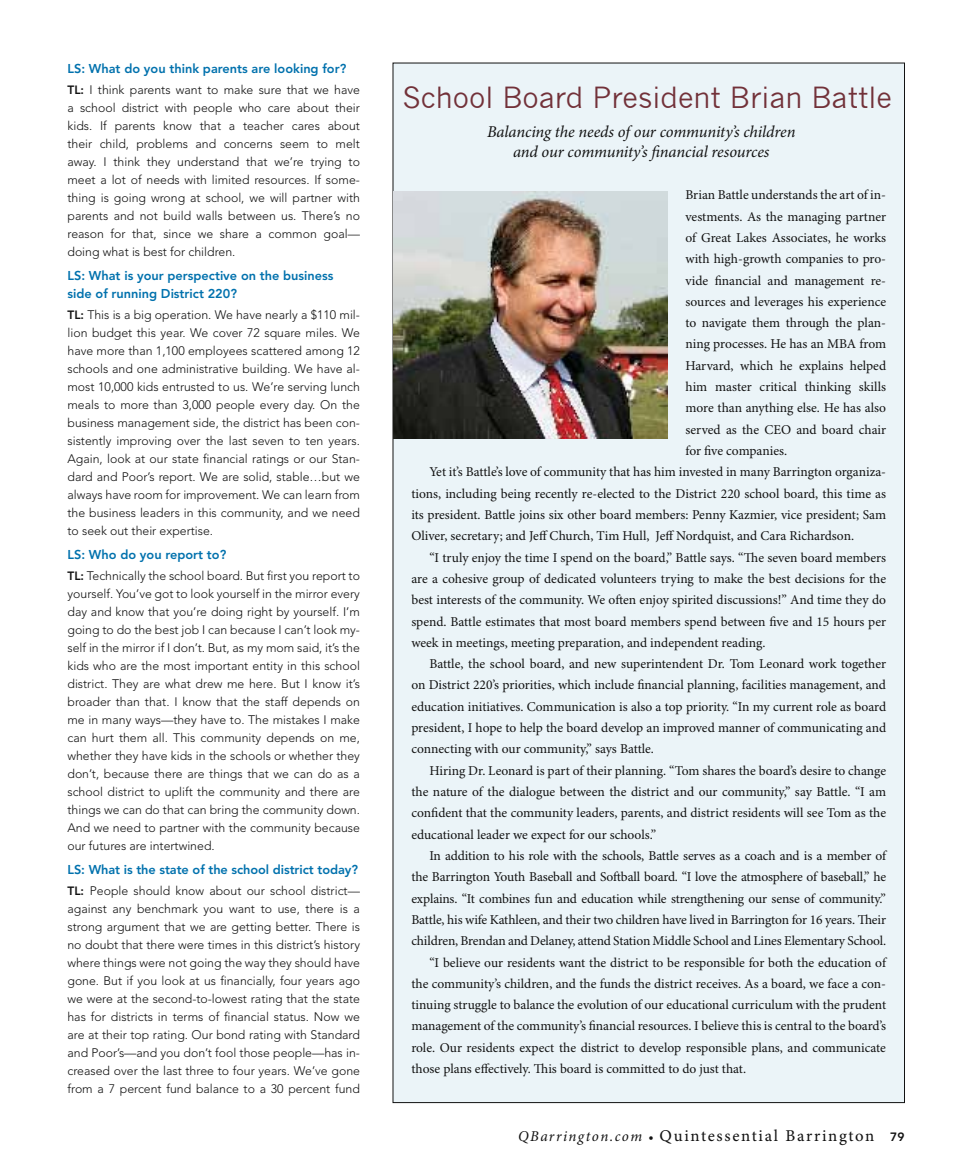
<style>
.page{position:relative;width:972px;height:1175px;background:#fff}
.page>*{position:absolute;margin:0;border:0;box-sizing:border-box;transform-origin:0 0}
.t1{font:28.5px "News Gothic";color:#723139}
.t2{font:italic 16.5px/20.2px "Minion Pro";letter-spacing:-.01em;color:#121212;text-align:center}
.t3{font:16.5px "Minion Pro Capt";letter-spacing:.1em;color:#121212}
.t4{font:13.5px "Minion Pro";letter-spacing:-.005em;color:#121212}
.t5{font:800 12.75px/18px "Avenir LT Std";color:#0071ad}
.t6{font:300 12.3px/18px "Avenir LT Std";color:#121212;text-align:justify}
.s1{font-weight:800;font-size:12px}
.s2{font-family:"Minion Pro";font-style:italic;font-size:15px}
.s3{font-family:"Minion Pro";font-size:13.5px}
.s4{font-family:"Avenir LT Std";font-weight:800;font-size:12px}
</style>
<div class="page">
<div style="left:393px;top:63px;width:511px;height:1039px;background:#ebf4f8"></div>
<img style="left:393px;top:192px;width:275px;height:246px">
<p class="t5" style="left:68px;top:59px;width:280px">LS: What do you think parents are looking for?</p>
<p class="t6" style="left:68px;top:80px;width:294px"><span class="s1">TL:</span> I think parents want to make sure that we have a school district with people who care about their kids. If parents know that a teacher cares about their child, problems and concerns seem to melt away. I think they understand that we’re trying to meet a lot of needs with limited resources. If some&shy;thing is going wrong at school, we will partner with parents and not build walls between us. There’s no reason for that, since we share a common goal— doing what is best for children.</p>
<p class="t5" style="left:68px;top:266px;width:268px">LS: What is your perspective on the business side of running District 220?</p>
<p class="t6" style="left:68px;top:305px;width:294px"><span class="s1">TL:</span> This is a big operation. We have nearly a $110 mil&shy;lion budget this year. We cover 72 square miles. We have more than 1,100 employees scattered among 12 schools and one administrative building. We have al&shy;most 10,000 kids entrusted to us. We’re serving lunch meals to more than 3,000 people every day. On the business management side, the district has been con&shy;sistently improving over the last seven to ten years.<br>Again, look at our state financial ratings or our Stan&shy;dard and Poor’s report. We are solid, stable…but we always have room for improvement. We can learn from the business leaders in this community, and we need to seek out their expertise.</p>
<p class="t5" style="left:68px;top:545px;width:160px">LS: Who do you report to?</p>
<p class="t6" style="left:68px;top:566px;width:294px"><span class="s1">TL:</span> Technically the school board. But first you report to yourself. You’ve got to look yourself in the mirror every day and know that you’re doing right by yourself. I’m going to do the best job I can because I can’t look my&shy;self in the mirror if I don’t. But, as my mom said, it’s the kids who are the most important entity in this school district. They are what drew me here. But I know it’s broader than that. I know that the staff depends on me in many ways—they have to. The mistakes I make can hurt them all. This community depends on me, whether they have kids in the schools or whether they don’t, because there are things that we can do as a school district to uplift the community and there are things we can do that can bring the community down.<br>And we need to partner with the community because our futures are intertwined.</p>
<p class="t5" style="left:68px;top:860px;width:292px">LS: What is the state of the school district today?</p>
<p class="t6" style="left:67px;top:881px;width:294px"><span class="s1">TL:</span> People should know about our school district— against any benchmark you want to use, there is a strong argument that we are getting better. There is no doubt that there were times in this district’s history where things were not going the way they should have gone. But if you look at us financially, four years ago we were at the second-to-lowest rating that the state has for districts in terms of financial status. Now we are at their top rating. Our bond rating with Standard and Poor’s—and you don’t fool those people—has in&shy;creased over the last three to four years. We’ve gone from a 7 percent fund balance to a 30 percent fund</p>
<h1 class="t1" style="left:403px;top:81px;width:491px">School Board President Brian Battle</h1>
<p class="t2" style="left:487px;top:122px;width:310px">Balancing the needs of our community’s children and our community’s financial resources</p>
<p class="t4" style="left:686px;top:187px;width:202px">Brian Battle understands the art of in-</p>
<p class="t4" style="left:686px;top:208px;width:202px">vestments. As the managing partner</p>
<p class="t4" style="left:686px;top:229px;width:202px">of Great Lakes Associates, he works</p>
<p class="t4" style="left:686px;top:251px;width:202px">with high-growth companies to pro-</p>
<p class="t4" style="left:686px;top:272px;width:202px">vide financial and management re-</p>
<p class="t4" style="left:686px;top:293px;width:202px">sources and leverages his experience</p>
<p class="t4" style="left:686px;top:315px;width:202px">to navigate them through the plan-</p>
<p class="t4" style="left:686px;top:336px;width:202px">ning processes. He has an MBA from</p>
<p class="t4" style="left:686px;top:357px;width:202px">Harvard, which he explains helped</p>
<p class="t4" style="left:686px;top:379px;width:202px">him master critical thinking skills</p>
<p class="t4" style="left:686px;top:400px;width:202px">more than anything else. He has also</p>
<p class="t4" style="left:686px;top:421px;width:202px">served as the CEO and board chair</p>
<p class="t4" style="left:686px;top:442px;width:103px">for five companies.</p>
<p class="t4" style="left:429px;top:464px;width:458px">Yet it’s Battle’s love of community that has him invested in many Barrington organiza-</p>
<p class="t4" style="left:411px;top:485px;width:476px">tions, including being recently re-elected to the District 220 school board, this time as</p>
<p class="t4" style="left:411px;top:506px;width:476px">its president. Battle joins six other board members: Penny Kazmier, vice president; Sam</p>
<p class="t4" style="left:411px;top:528px;width:444px">Oliver, secretary; and Jeff Church, Tim Hull, Jeff Nordquist, and Cara Richardson.</p>
<p class="t4" style="left:429px;top:549px;width:458px">“I truly enjoy the time I spend on the board,” Battle says. “The seven board members</p>
<p class="t4" style="left:411px;top:570px;width:476px">are a cohesive group of dedicated volunteers trying to make the best decisions for the</p>
<p class="t4" style="left:411px;top:592px;width:476px">best interests of the community. We often enjoy spirited discussions!” And time they do</p>
<p class="t4" style="left:411px;top:613px;width:476px">spend. Battle estimates that most board members spend between five and 15 hours per</p>
<p class="t4" style="left:411px;top:634px;width:356px">week in meetings, meeting preparation, and independent reading.</p>
<p class="t4" style="left:429px;top:655px;width:458px">Battle, the school board, and new superintendent Dr. Tom Leonard work together</p>
<p class="t4" style="left:411px;top:677px;width:476px">on District 220’s priorities, which include financial planning, facilities management, and</p>
<p class="t4" style="left:411px;top:698px;width:476px">education initiatives. Communication is also a top priority. “In my current role as board</p>
<p class="t4" style="left:411px;top:719px;width:476px">president, I hope to help the board develop an improved manner of communicating and</p>
<p class="t4" style="left:411px;top:741px;width:244px">connecting with our community,” says Battle.</p>
<p class="t4" style="left:429px;top:762px;width:458px">Hiring Dr. Leonard is part of their planning. “Tom shares the board’s desire to change</p>
<p class="t4" style="left:411px;top:783px;width:476px">the nature of the dialogue between the district and our community,” say Battle. “I am</p>
<p class="t4" style="left:411px;top:805px;width:476px">confident that the community leaders, parents, and district residents will see Tom as the</p>
<p class="t4" style="left:411px;top:826px;width:246px">educational leader we expect for our schools.”</p>
<p class="t4" style="left:429px;top:847px;width:458px">In addition to his role with the schools, Battle serves as a coach and is a member of</p>
<p class="t4" style="left:411px;top:869px;width:476px">the Barrington Youth Baseball and Softball board. “I love the atmosphere of baseball,” he</p>
<p class="t4" style="left:411px;top:890px;width:476px">explains. “It combines fun and education while strengthening our sense of community.”</p>
<p class="t4" style="left:411px;top:911px;width:476px">Battle, his wife Kathleen, and their two children have lived in Barrington for 16 years. Their</p>
<p class="t4" style="left:411px;top:932px;width:476px">children, Brendan and Delaney, attend Station Middle School and Lines Elementary School.</p>
<p class="t4" style="left:429px;top:954px;width:458px">“I believe our residents want the district to be responsible for both the education of</p>
<p class="t4" style="left:411px;top:975px;width:476px">the community’s children, and the funds the district receives. As a board, we face a con-</p>
<p class="t4" style="left:411px;top:996px;width:476px">tinuing struggle to balance the evolution of our educational curriculum with the prudent</p>
<p class="t4" style="left:411px;top:1018px;width:476px">management of the community’s financial resources. I believe this is central to the board’s</p>
<p class="t4" style="left:411px;top:1039px;width:476px">role. Our residents expect the district to develop responsible plans, and communicate</p>
<p class="t4" style="left:411px;top:1060px;width:336px">those plans effectively. This board is committed to do just that.</p>
<p class="t3" style="left:518px;top:1125px;width:388px"><span class="s2">QBarrington.com</span> <span class="s3">•</span> Quintessential Barrington <span class="s4">79</span></p>
</div>
